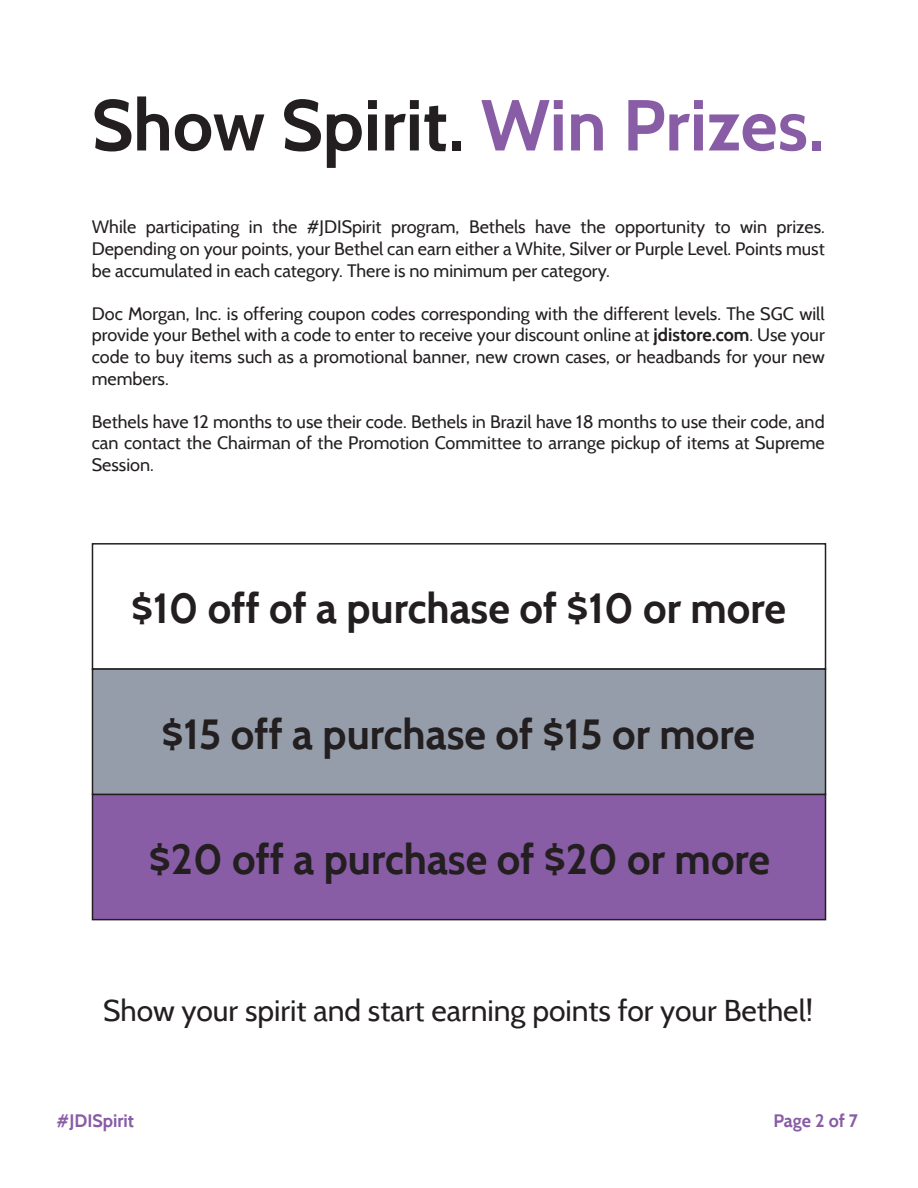
<style>
.page{position:relative;width:918px;height:1188px;background:#fff}
.page>*{position:absolute;margin:0;border:0;box-sizing:border-box;transform-origin:0 0}
.t1{font:700 72px "Cabin";color:#231f20}
.t2{font:700 42px "Cabin";color:#231f20}
.t3{font:30px "Cabin";color:#231f20}
.t4{font:18px/21.6px "Cabin";color:#231f20;text-align:justify}
.t5{font:700 18px "Cabin";color:#895ca6}
.s1{color:#895ca6}
.s2{font-weight:700}
</style>
<div class="page">
<div style="left:92px;top:543px;width:734px;height:127px;border:2px solid #231f20"></div>
<div style="left:92px;top:794px;width:734px;height:126px;background:#895ca6"></div>
<div style="left:92px;top:794px;width:734px;height:126px;border:2px solid #231f20"></div>
<div style="left:92px;top:669px;width:734px;height:125px;background:#959daa"></div>
<div style="left:92px;top:668px;width:734px;height:127px;border:2px solid #231f20"></div>
<p class="t1" style="left:92px;top:82px;width:735px">Show Spirit. <span class="s1">Win Prizes.</span></p>
<p class="t4" style="left:92px;top:216px;width:735px">While participating in the #JDISpirit program, Bethels have the opportunity to win prizes.<br>Depending on your points, your Bethel can earn either a White, Silver or Purple Level. Points must be accumulated in each category. There is no minimum per category.</p>
<p class="t4" style="left:92px;top:303px;width:735px">Doc Morgan, Inc. is offering coupon codes corresponding with the different levels. The SGC will provide your Bethel with a code to enter to receive your discount online at <span class="s2">jdistore.com</span>. Use your code to buy items such as a promotional banner, new crown cases, or headbands for your new members.</p>
<p class="t4" style="left:92px;top:411px;width:735px">Bethels have 12 months to use their code. Bethels in Brazil have 18 months to use their code, and can contact the Chairman of the Promotion Committee to arrange pickup of items at Supreme Session.</p>
<p class="t2" style="left:131px;top:583px;width:657px">$10 off of a purchase of $10 or more</p>
<p class="t2" style="left:161px;top:709px;width:595px">$15 off a purchase of $15 or more</p>
<p class="t2" style="left:149px;top:834px;width:623px">$20 off a purchase of $20 or more</p>
<p class="t3" style="left:103px;top:992px;width:711px">Show your spirit and start earning points for your Bethel!</p>
<p class="t5" style="left:57px;top:1110px;width:79px">#JDISpirit</p>
<p class="t5" style="left:773px;top:1110px;width:86px">Page 2 of 7</p>
</div>
